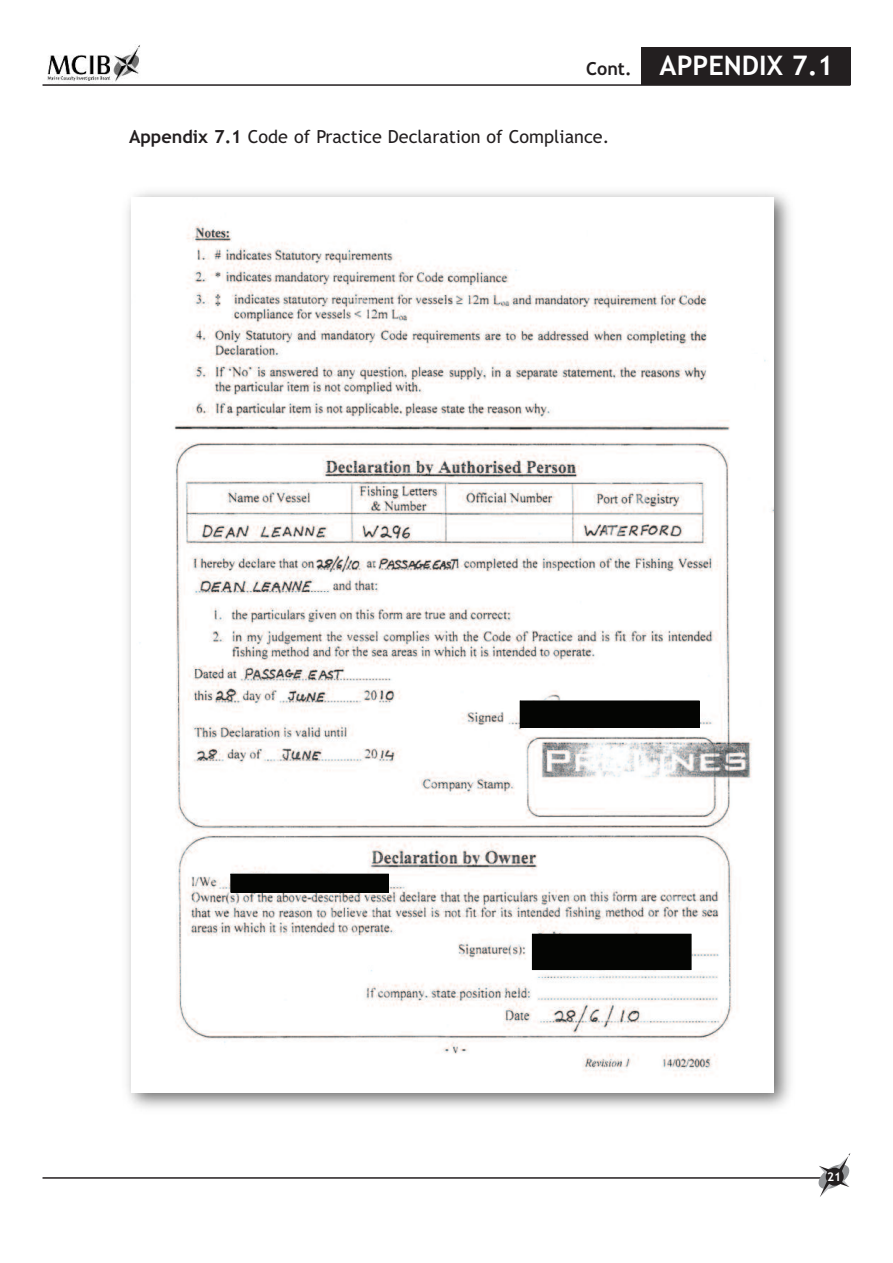
<style>
.page{position:relative;width:893px;height:1263px;background:#fff}
.page>*{position:absolute;margin:0;border:0;box-sizing:border-box;transform-origin:0 0}
.t1{font:700 27px "Trebuchet MS";color:#fff}
.t2{font:18px "Trebuchet MS";color:#231f20}
.t3{font:700 18px "Trebuchet MS";color:#231f20}
.t4{font:700 12px "Trebuchet MS";color:#fff}
.s1{font-weight:700}
</style>
<div class="page">
<hr style="left:43px;top:1177px;width:782px;height:2px;background:#231f20">
<img style="left:47px;top:45px;width:93px;height:39px">
<hr style="left:43px;top:84px;width:807px;height:2px;background:#231f20">
<div style="left:641px;top:47px;width:209px;height:38px;background:#231f20"></div>
<img style="left:127px;top:192px;width:664px;height:916px">
<img style="left:132px;top:197px;width:642px;height:895px">
<div style="left:230px;top:874px;width:159px;height:19px;background:#040503"></div>
<div style="left:532px;top:934px;width:160px;height:36px;background:#040503"></div>
<svg style="left:520px;top:700px;width:180px;height:28px;background:#0c0d0b"></svg>
<div style="left:520px;top:707px;width:179px;height:14px;background:#040503"></div>
<svg style="left:817px;top:1153px;width:34px;height:44px"></svg>
<div style="left:826px;top:1168px;width:18px;height:18px;background:#231f20;border-radius:50%"></div>
<p class="t3" style="left:586px;top:58px;width:47px">Cont.</p>
<p class="t2" style="left:129px;top:126px;width:482px"><span class="s1">Appendix 7.1</span> Code of Practice Declaration of Compliance.</p>
<h1 class="t1" style="left:660px;top:50px;width:175px">APPENDIX 7.1</h1>
<p class="t4" style="left:827px;top:1170px;width:16px">21</p>
</div>
